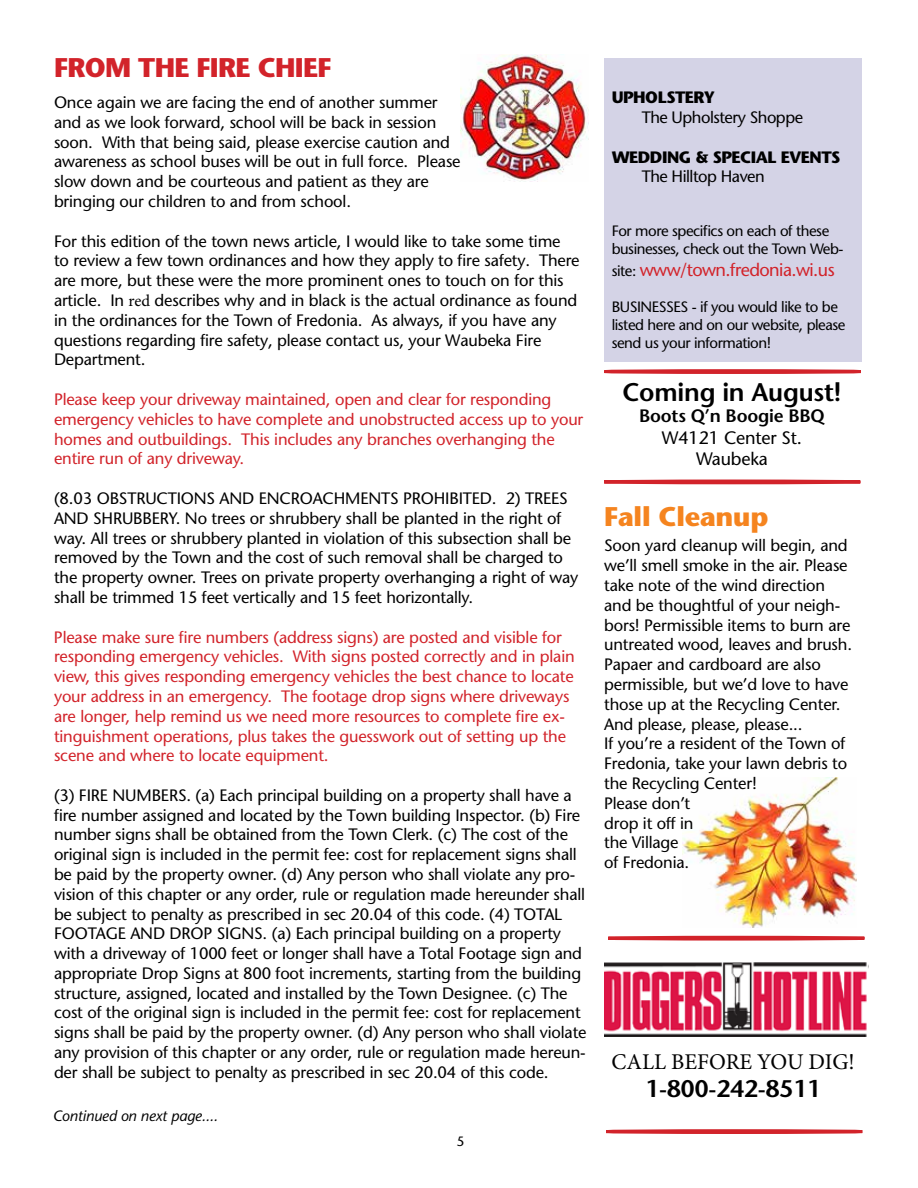
<style>
.page{position:relative;width:918px;height:1188px;background:#fff}
.page>*{position:absolute;margin:0;border:0;box-sizing:border-box;transform-origin:0 0}
.t1{font:700 27px "Stone Sans";letter-spacing:-.025em;color:#d2232a}
.t2{font:700 27px "Stone Sans";letter-spacing:-.01em;color:#f5841f}
.t3{font:600 25.5px "Stone Sans";letter-spacing:-.01em;color:#000}
.t4{font:600 24px "Stone Sans";color:#000}
.t5{font:22.5px "Minion Pro";color:#000}
.t6{font:18px "Stone Sans";letter-spacing:-.03em;color:#d2232a}
.t7{font:18px/21.6px "Stone Sans";letter-spacing:-.01em;color:#000;text-align:center}
.t8{font:600 18px "Stone Sans";letter-spacing:-.01em;color:#000}
.t9{font:16.5px/19.8px "Stone Sans";letter-spacing:-.01em;color:#000}
.t10{font:16.5px/19.8px "Stone Sans";letter-spacing:-.01em;color:#d2232a}
.t11{font:16.5px "Stone Sans";letter-spacing:-.03em;color:#000}
.t12{font:700 16.5px "Stone Sans";letter-spacing:-.03em;color:#000}
.t13{font:15px/18px "Stone Sans";letter-spacing:-.03em;color:#000}
.t14{font:italic 15px "Stone Sans";letter-spacing:-.01em;color:#000}
.t15{font:13.5px "Stone Sans";color:#000}
.s1{font-family:"Minion Pro"}
.s2{font-size:15px;color:#000}
</style>
<div class="page">
<img style="left:682px;top:777px;width:174px;height:151px">
<div style="left:604px;top:58px;width:258px;height:304px;background:#d4d3e6"></div>
<div style="left:603px;top:480px;width:259px;height:4px;border:3px solid #d2232a;border-radius:50%"></div>
<div style="left:605px;top:1129px;width:259px;height:5px;border:3px solid #d2232a;border-radius:50%"></div>
<img style="left:605px;top:963px;width:263px;height:74px">
<div style="left:607px;top:936px;width:259px;height:5px;border:3px solid #d2232a;border-radius:50%"></div>
<img style="left:461px;top:54px;width:127px;height:128px">
<div style="left:603px;top:369px;width:259px;height:5px;border:3px solid #d2232a;border-radius:50%"></div>
<h1 class="t1" style="left:54px;top:51px;width:279px">FROM THE FIRE CHIEF</h1>
<p class="t9" style="left:54px;top:92px;width:408px">Once again we are facing the end of another summer and as we look forward, school will be back in session soon. With that being said, please exercise caution and awareness as school buses will be out in full force. Please slow down and be courteous and patient as they are bringing our children to and from school.</p>
<p class="t9" style="left:54px;top:231px;width:527px">For this edition of the town news article, I would like to take some time to review a few town ordinances and how they apply to fire safety. There are more, but these were the more prominent ones to touch on for this article. In <span class="s1">red</span> describes why and in black is the actual ordinance as found in the ordinances for the Town of Fredonia. As always, if you have any questions regarding fire safety, please contact us, your Waubeka Fire Department.</p>
<p class="t10" style="left:54px;top:389px;width:531px">Please keep your driveway maintained, open and clear for responding emergency vehicles to have complete and unobstructed access up to your homes and outbuildings. This includes any branches overhanging the entire run of any driveway.</p>
<p class="t9" style="left:54px;top:488px;width:526px">(8.03 OBSTRUCTIONS AND ENCROACHMENTS PROHIBITED. 2) TREES AND SHRUBBERY. No trees or shrubbery shall be planted in the right of way. All trees or shrubbery planted in violation of this subsection shall be removed by the Town and the cost of such removal shall be charged to the property owner. Trees on private property overhanging a right of way shall be trimmed 15 feet vertically and 15 feet horizontally.</p>
<p class="t10" style="left:54px;top:627px;width:522px">Please make sure fire numbers (address signs) are posted and visible for responding emergency vehicles. With signs posted correctly and in plain view, this gives responding emergency vehicles the best chance to locate your address in an emergency. The footage drop signs where driveways are longer, help remind us we need more resources to complete fire ex&shy;tinguishment operations, plus takes the guesswork out of setting up the scene and where to locate equipment.</p>
<p class="t9" style="left:54px;top:785px;width:534px">(3) FIRE NUMBERS. (a) Each principal building on a property shall have a fire number assigned and located by the Town building Inspector. (b) Fire number signs shall be obtained from the Town Clerk. (c) The cost of the original sign is included in the permit fee: cost for replacement signs shall be paid by the property owner. (d) Any person who shall violate any pro&shy;vision of this chapter or any order, rule or regulation made hereunder shall be subject to penalty as prescribed in sec 20.04 of this code. (4) TOTAL FOOTAGE AND DROP SIGNS. (a) Each principal building on a property with a driveway of 1000 feet or longer shall have a Total Footage sign and appropriate Drop Signs at 800 foot increments, starting from the building structure, assigned, located and installed by the Town Designee. (c) The cost of the original sign is included in the permit fee: cost for replacement signs shall be paid by the property owner. (d) Any person who shall violate any provision of this chapter or any order, rule or regulation made hereun&shy;der shall be subject to penalty as prescribed in sec 20.04 of this code.</p>
<p class="t14" style="left:53px;top:1107px;width:167px">Continued on next page....</p>
<p class="t15" style="left:457px;top:1134px;width:9px">5</p>
<p class="t12" style="left:612px;top:88px;width:105px">UPHOLSTERY</p>
<p class="t11" style="left:642px;top:107px;width:163px">The Upholstery Shoppe</p>
<p class="t12" style="left:612px;top:147px;width:230px">WEDDING &amp; SPECIAL EVENTS</p>
<p class="t11" style="left:642px;top:167px;width:125px">The Hilltop Haven</p>
<p class="t13" style="left:612px;top:222px;width:233px">For more specifics on each of these businesses, check out the Town Web-</p>
<p class="t6" style="left:612px;top:259px;width:224px"><span class="s2">site:</span> www/town.fredonia.wi.us</p>
<p class="t13" style="left:612px;top:298px;width:235px">BUSINESSES - if you would like to be listed here and on our website, please send us your information!</p>
<h2 class="t3" style="left:622px;top:376px;width:220px">Coming in August!</h2>
<p class="t8" style="left:639px;top:405px;width:187px">Boots Q’n Boogie BBQ</p>
<p class="t7" style="left:662px;top:427px;width:141px">W4121 Center St.<br>Waubeka</p>
<h1 class="t2" style="left:604px;top:500px;width:166px">Fall Cleanup</h1>
<p class="t9" style="left:604px;top:536px;width:249px">Soon yard cleanup will begin, and we’ll smell smoke in the air. Please take note of the wind direction and be thoughtful of your neigh&shy;bors! Permissible items to burn are untreated wood, leaves and brush.<br>Papaer and cardboard are also permissible, but we’d love to have those up at the Recycling Center.<br>And please, please, please...<br>If you’re a resident of the Town of<br>Fredonia, take your lawn debris to the Recycling Center!<br>Please don’t<br>drop it off in<br>the Village<br>of Fredonia.</p>
<h3 class="t5" style="left:612px;top:1046px;width:244px">CALL BEFORE YOU DIG!</h3>
<h3 class="t4" style="left:645px;top:1075px;width:177px">1-800-242-8511</h3>
</div>
